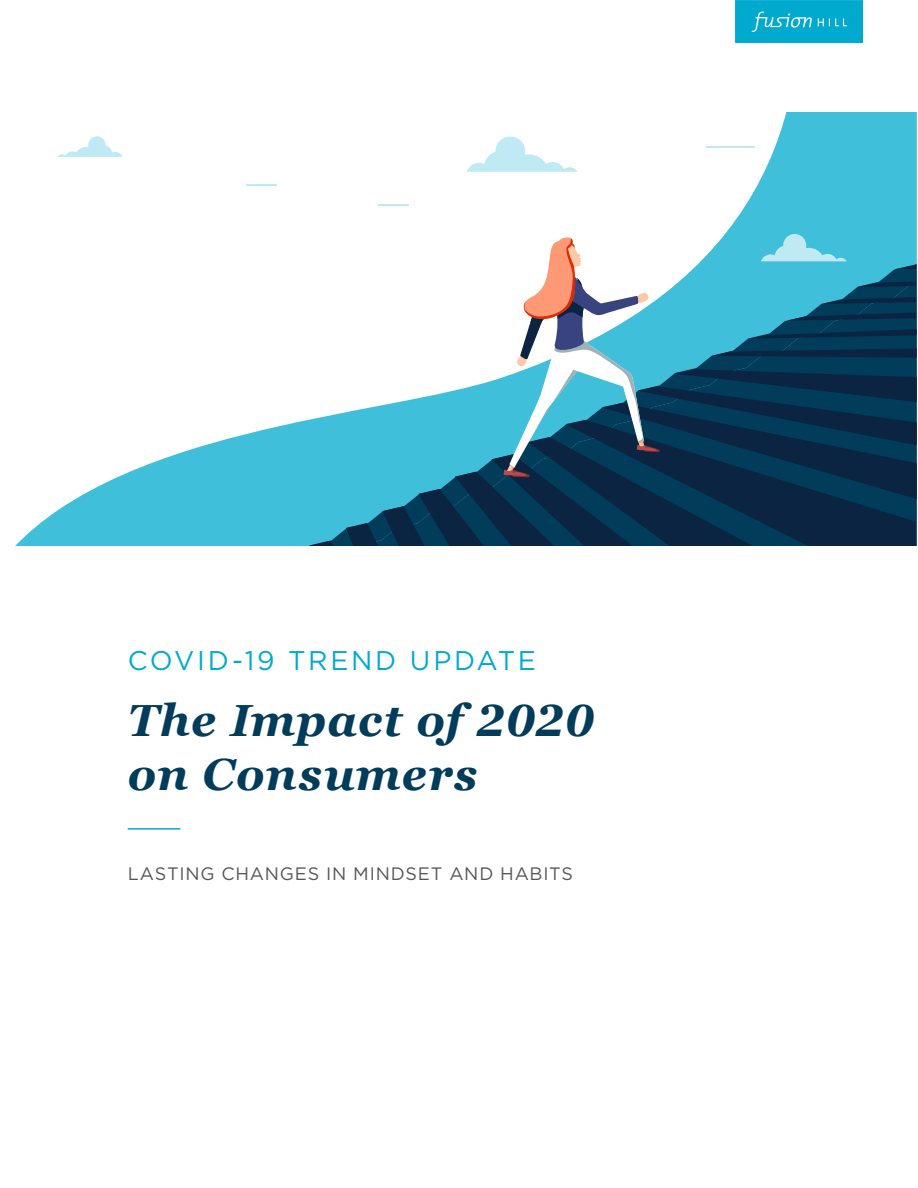
<style>
.page{position:relative;width:918px;height:1188px;background:#fff}
.page>*{position:absolute;margin:0;border:0;box-sizing:border-box;transform-origin:0 0}
.t1{font:italic 700 45px/54px "Georgia Pro";letter-spacing:.025em;color:#013c5b}
.t2{font:27px "Gotham";letter-spacing:.09em;color:#00aacf}
.t3{font:18px "Gotham";letter-spacing:.045em;color:#555658}
</style>
<div class="page">
<hr style="left:128px;top:828px;width:52px;height:2px;background:#00aacf">
<img style="left:735px;top:0;width:127px;height:43px">
<svg style="left:16px;top:113px;width:901px;height:432px"></svg>
<hr style="left:247px;top:185px;width:30px;height:1px;background:#bfeaf3">
<svg style="left:467px;top:136px;width:111px;height:36px"></svg>
<svg style="left:58px;top:136px;width:64px;height:21px"></svg>
<hr style="left:706px;top:146px;width:49px;height:1px;background:#bfeaf3">
<hr style="left:378px;top:204px;width:31px;height:2px;background:#bfeaf3">
<svg style="left:46px;top:263px;width:263px;height:282px"></svg>
<svg style="left:309px;top:234px;width:608px;height:311px"></svg>
<h2 class="t2" style="left:128px;top:645px;width:410px">COVID-19 TREND UPDATE</h2>
<h1 class="t1" style="left:128px;top:695px;width:469px">The Impact of 2020 on Consumers</h1>
<p class="t3" style="left:128px;top:864px;width:447px">LASTING CHANGES IN MINDSET AND HABITS</p>
</div>
